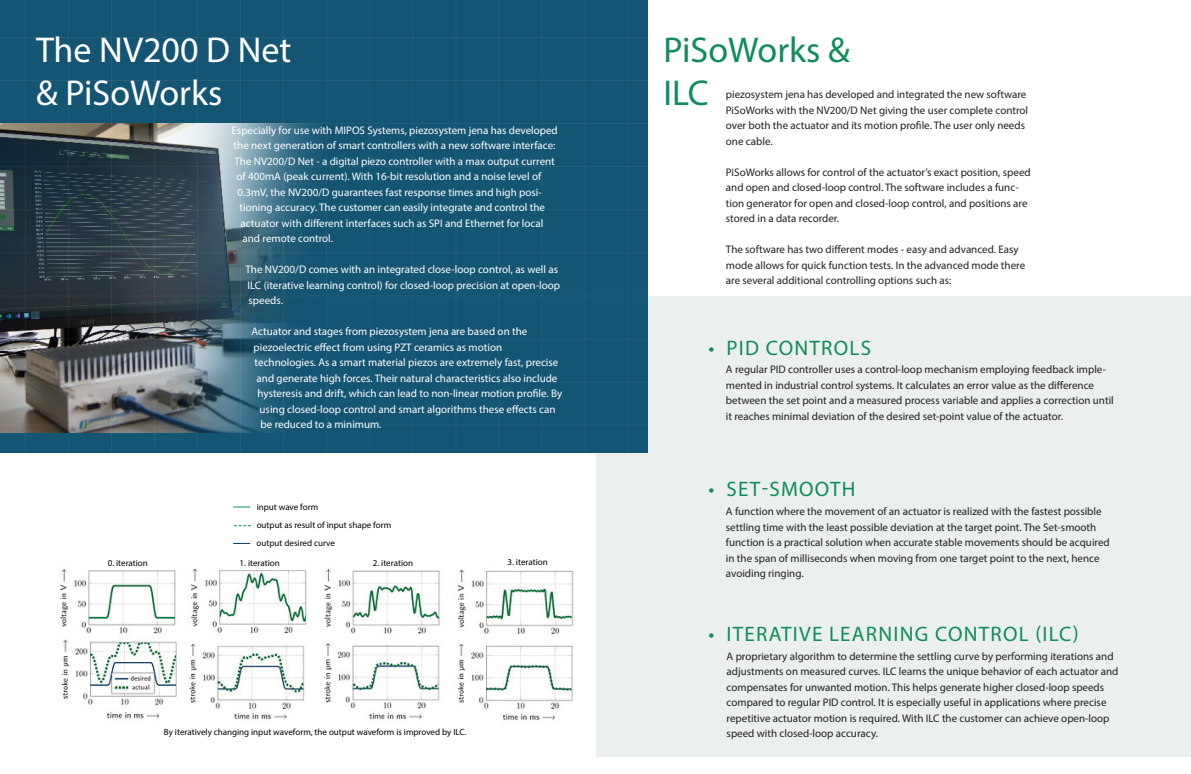
<style>
.page{position:relative;width:1191px;height:774px;background:#fff}
.page>*{position:absolute;margin:0;border:0;box-sizing:border-box;transform-origin:0 0}
.t1{font:36px "Myriad Pro";color:#fff}
.t2{font:36px/43.2px "Myriad Pro";color:#108c5a}
.t3{font:21px "Myriad Pro";letter-spacing:.06em;color:#108c5a}
.t4{font:11px/15.5px "Myriad Pro";color:#231f20}
.t5{font:11px/15.5px "Myriad Pro";color:#fff}
.t6{font:9px "Myriad Pro";color:#020002}
</style>
<div class="page">
<div style="left:596px;top:296px;width:595px;height:461px;background:#ebefed"></div>
<img style="left:60px;top:568px;width:514px;height:153px">
<img style="left:0;top:0;width:648px;height:451px">
<svg style="left:233px;top:506px;width:17px;height:1px"></svg>
<svg style="left:234px;top:525px;width:17px;height:1px"></svg>
<svg style="left:233px;top:543px;width:17px;height:1px"></svg>
<p class="t1" style="left:36px;top:28px;width:257px">The NV200 D Net</p>
<p class="t1" style="left:36px;top:71px;width:188px">&amp; PiSoWorks</p>
<p class="t5" style="left:231px;top:122px;width:328px">Especially for use with MIPOS Systems, piezosystem jena has developed</p>
<p class="t5" style="left:233px;top:138px;width:323px">the next generation of smart controllers with a new software interface:</p>
<p class="t5" style="left:234px;top:153px;width:322px">The NV200/D Net - a digital piezo controller with a max output current</p>
<p class="t5" style="left:236px;top:169px;width:306px">of 400mA (peak current). With 16-bit resolution and a noise level of</p>
<p class="t5" style="left:237px;top:184px;width:306px">0.3mV, the NV200/D guarantees fast response times and high posi-</p>
<p class="t5" style="left:239px;top:200px;width:307px">tioning accuracy. The customer can easily integrate and control the</p>
<p class="t5" style="left:240px;top:215px;width:304px">actuator with different interfaces such as SPI and Ethernet for local</p>
<p class="t5" style="left:242px;top:231px;width:92px">and remote control.</p>
<p class="t5" style="left:245px;top:262px;width:316px">The NV200/D comes with an integrated close-loop control, as well as<br>ILC (iterative learning control) for closed-loop precision at open-loop speeds.</p>
<p class="t5" style="left:251px;top:324px;width:277px">Actuator and stages from piezosystem jena are based on the</p>
<p class="t5" style="left:253px;top:339px;width:250px">piezoelectric effect from using PZT ceramics as motion</p>
<p class="t5" style="left:254px;top:355px;width:305px">technologies. As a smart material piezos are extremely fast, precise</p>
<p class="t5" style="left:256px;top:370px;width:302px">and generate high forces. Their natural characteristics also include</p>
<p class="t5" style="left:257px;top:386px;width:306px">hysteresis and drift, which can lead to non-linear motion profile. By</p>
<p class="t5" style="left:259px;top:401px;width:297px">using closed-loop control and smart algorithms these effects can</p>
<p class="t5" style="left:260px;top:417px;width:122px">be reduced to a minimum.</p>
<p class="t6" style="left:108px;top:557px;width:42px">0. iteration</p>
<p class="t6" style="left:257px;top:501px;width:63px">input wave form</p>
<p class="t6" style="left:257px;top:519px;width:136px">output as result of input shape form</p>
<p class="t6" style="left:257px;top:537px;width:80px">output desired curve</p>
<p class="t6" style="left:240px;top:558px;width:42px">1. iteration</p>
<p class="t6" style="left:373px;top:557px;width:42px">2. iteration</p>
<p class="t6" style="left:507px;top:557px;width:42px">3. iteration</p>
<p class="t6" style="left:164px;top:726px;width:304px">By iteratively changing input waveform, the output waveform is improved by ILC.</p>
<p class="t2" style="left:663px;top:28px;width:188px">PiSoWorks &amp;<br>ILC</p>
<p class="t4" style="left:726px;top:86px;width:304px">piezosystem jena has developed and integrated the new software PiSoWorks with the NV200/D Net giving the user complete control over both the actuator and its motion profile. The user only needs one cable.</p>
<p class="t4" style="left:726px;top:164px;width:306px">PiSoWorks allows for control of the actuator’s exact position, speed and open and closed-loop control. The software includes a func&shy;tion generator for open and closed-loop control, and positions are stored in a data recorder.</p>
<p class="t4" style="left:726px;top:241px;width:301px">The software has two different modes - easy and advanced. Easy mode allows for quick function tests. In the advanced mode there are several additional controlling options such as:</p>
<p class="t3" style="left:708px;top:335px;width:164px">• PID CONTROLS</p>
<p class="t4" style="left:726px;top:362px;width:389px">A regular PID controller uses a control-loop mechanism employing feedback imple&shy;mented in industrial control systems. It calculates an error value as the difference between the set point and a measured process variable and applies a correction until it reaches minimal deviation of the desired set-point value of the actuator.</p>
<p class="t3" style="left:708px;top:476px;width:149px">• SET-SMOOTH</p>
<p class="t4" style="left:726px;top:504px;width:385px">A function where the movement of an actuator is realized with the fastest possible settling time with the least possible deviation at the target point. The Set-smooth function is a practical solution when accurate stable movements should be acquired in the span of milliseconds when moving from one target point to the next, hence avoiding ringing.</p>
<p class="t3" style="left:708px;top:621px;width:372px">• ITERATIVE LEARNING CONTROL (ILC)</p>
<p class="t4" style="left:726px;top:648px;width:393px">A proprietary algorithm to determine the settling curve by performing iterations and adjustments on measured curves. ILC learns the unique behavior of each actuator and compensates for unwanted motion. This helps generate higher closed-loop speeds compared to regular PID control. It is especially useful in applications where precise repetitive actuator motion is required. With ILC the customer can achieve open-loop speed with closed-loop accuracy.</p>
</div>
